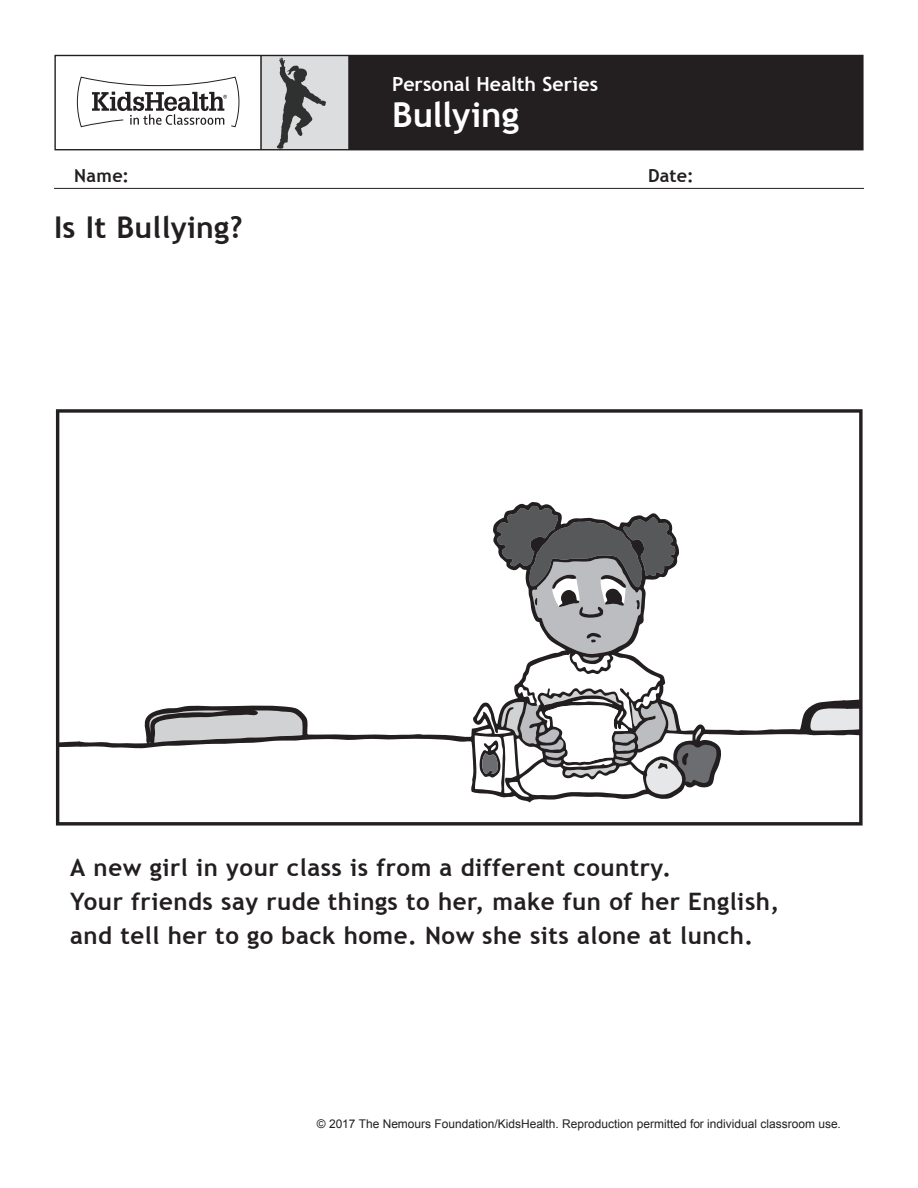
<style>
.page{position:relative;width:918px;height:1188px;background:#fff}
.page>*{position:absolute;margin:0;border:0;box-sizing:border-box;transform-origin:0 0}
.Handout_Header{font:700 34.5px "Trebuchet MS";letter-spacing:-.005em;color:#fff}
.Handout_Title{font:700 30px "Trebuchet MS";letter-spacing:.01em;color:#231f20}
.Handout_Header-2{font:700 24px/34.3px "Trebuchet MS";letter-spacing:.02em;color:#231f20}
.Handout_Header-3{font:700 19.5px "Trebuchet MS";color:#fff}
.t1{font:700 18px "Trebuchet MS";letter-spacing:.015em;color:#231f20}
.t2{font:12px "Arial";color:#231f20}
</style>
<div class="page">
<div style="left:261px;top:55px;width:88px;height:95px;background:#dcdddf"></div>
<div style="left:349px;top:55px;width:513px;height:95px;background:#231f20"></div>
<svg style="left:76px;top:76px;width:164px;height:52px"></svg>
<hr style="left:348px;top:55px;width:2px;height:95px;background:#231f20">
<hr style="left:260px;top:55px;width:2px;height:95px;background:#231f20">
<div style="left:54px;top:55px;width:810px;height:95px;border:1px solid #231f20"></div>
<svg style="left:277px;top:57px;width:49px;height:91px"></svg>
<hr style="left:54px;top:188px;width:810px;height:1px;background:#231f20">
<svg style="left:56px;top:409px;width:807px;height:417px"></svg>
<svg style="left:56px;top:741px;width:27px;height:6px"></svg>
<svg style="left:801px;top:700px;width:61px;height:35px;background:#929092"></svg>
<p class="Handout_Header-3" style="left:392px;top:71px;width:207px">Personal Health Series</p>
<p class="Handout_Header" style="left:392px;top:93px;width:129px">Bullying</p>
<p class="t1" style="left:74px;top:164px;width:56px">Name:</p>
<p class="t1" style="left:648px;top:164px;width:47px">Date:</p>
<p class="Handout_Title" style="left:54px;top:209px;width:190px">Is It Bullying?</p>
<p class="Handout_Header-2" style="left:70px;top:850px;width:711px">A new girl in your class is from a different country.<br>Your friends say rude things to her, make fun of her English, and tell her to go back home. Now she sits alone at lunch.</p>
<p class="t2" style="left:317px;top:1116px;width:526px">© 2017 The Nemours Foundation/KidsHealth. Reproduction permitted for individual classroom use.</p>
</div>
